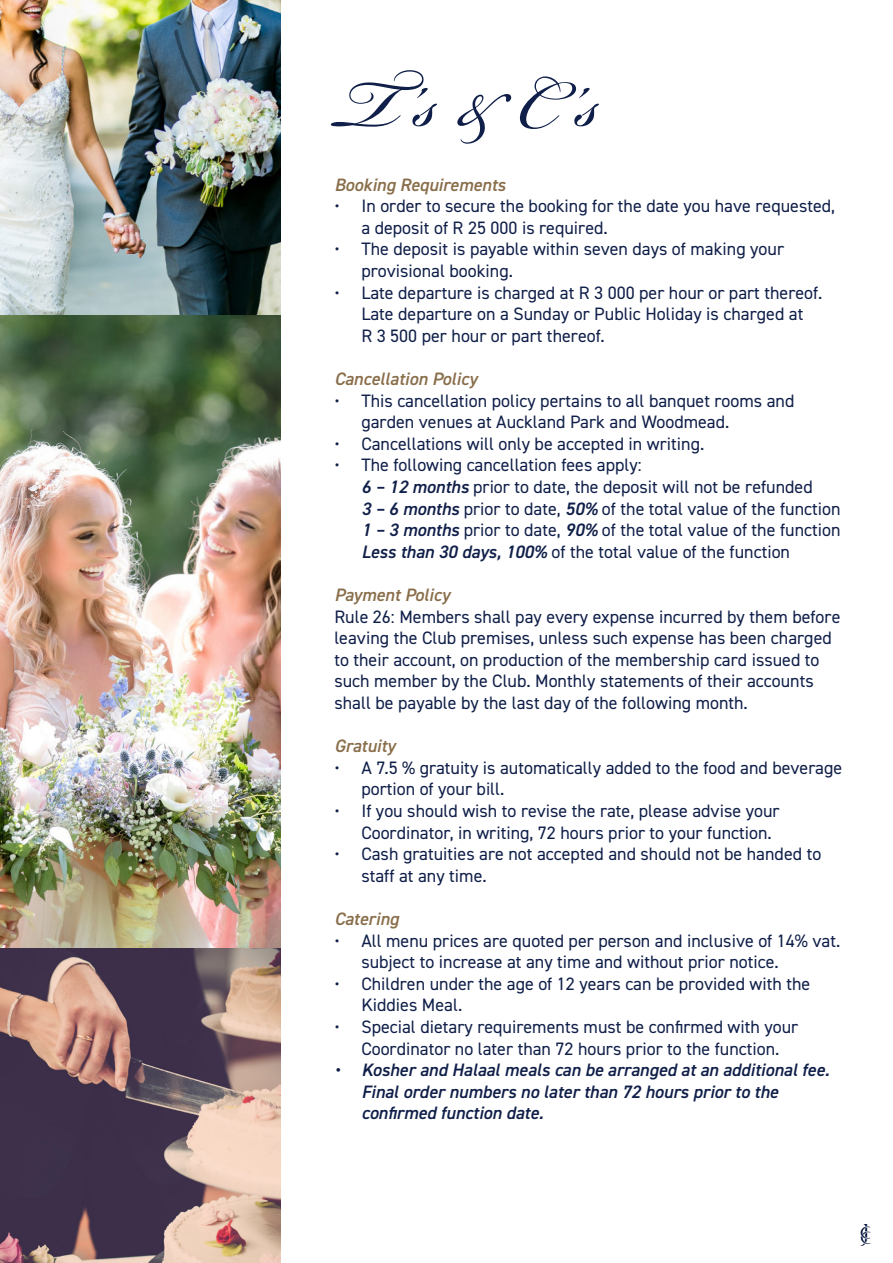
<style>
.page{position:relative;width:893px;height:1263px;background:#fff}
.page>*{position:absolute;margin:0;border:0;box-sizing:border-box;transform-origin:0 0}
.t1{font:105px "Bickham Script Pro 3";color:#101f49}
.t2{font:18px/21.6px "DIN2014";color:#101f49}
.t3{font:italic 600 18px/21.6px "DIN2014";color:#101f49}
.t4{font:italic 600 18px "DIN2014";color:#896e4b}
.s1{font-weight:600;font-style:italic}
</style>
<div class="page">
<img style="left:0;top:0;width:280px;height:1263px">
<img style="left:860px;top:1225px;width:11px;height:21px">
<p class="t1" style="left:334px;top:28px;width:267px">T’s &amp; C’s</p>
<p class="t4" style="left:334px;top:172px;width:173px">Booking Requirements</p>
<p class="t2" style="left:361px;top:195px;width:475px;text-indent:-27px">• In order to secure the booking for the date you have requested, a deposit of R 25 000 is required.</p>
<p class="t2" style="left:361px;top:238px;width:424px;text-indent:-27px">• The deposit is payable within seven days of making your provisional booking.</p>
<p class="t2" style="left:361px;top:281px;width:462px;text-indent:-27px">• Late departure is charged at R 3 000 per hour or part thereof.<br>Late departure on a Sunday or Public Holiday is charged at<br>R 3 500 per hour or part thereof.</p>
<p class="t4" style="left:334px;top:367px;width:144px">Cancellation Policy</p>
<p class="t2" style="left:361px;top:389px;width:435px;text-indent:-27px">• This cancellation policy pertains to all banquet rooms and garden venues at Auckland Park and Woodmead.</p>
<p class="t2" style="left:334px;top:432px;width:371px">• Cancellations will only be accepted in writing.</p>
<p class="t2" style="left:361px;top:454px;width:481px;text-indent:-27px">• The following cancellation fees apply:<br><span class="s1">6 – 12 months</span> prior to date, the deposit will not be refunded<br><span class="s1">3 – 6 months</span> prior to date, <span class="s1">50%</span> of the total value of the function <span class="s1">1 – 3 months</span> prior to date, <span class="s1">90%</span> of the total value of the function <span class="s1">Less than 30 days, 100%</span> of the total value of the function</p>
<p class="t4" style="left:334px;top:583px;width:117px">Payment Policy</p>
<p class="t2" style="left:334px;top:605px;width:508px">Rule 26: Members shall pay every expense incurred by them before leaving the Club premises, unless such expense has been charged to their account, on production of the membership card issued to such member by the Club. Monthly statements of their accounts shall be payable by the last day of the following month.</p>
<p class="t4" style="left:334px;top:734px;width:62px">Gratuity</p>
<p class="t2" style="left:361px;top:756px;width:482px;text-indent:-27px">• A 7.5 % gratuity is automatically added to the food and beverage portion of your bill.</p>
<p class="t2" style="left:361px;top:800px;width:420px;text-indent:-27px">• If you should wish to revise the rate, please advise your<br>Coordinator, in writing, 72 hours prior to your function.</p>
<p class="t2" style="left:361px;top:843px;width:461px;text-indent:-27px">• Cash gratuities are not accepted and should not be handed to staff at any time.</p>
<p class="t4" style="left:334px;top:907px;width:66px">Catering</p>
<p class="t2" style="left:361px;top:929px;width:480px;text-indent:-27px">• All menu prices are quoted per person and inclusive of 14% vat. subject to increase at any time and without prior notice.</p>
<p class="t2" style="left:361px;top:972px;width:450px;text-indent:-27px">• Children under the age of 12 years can be provided with the<br>Kiddies Meal.</p>
<p class="t2" style="left:334px;top:1016px;width:465px;text-align:center">• Special dietary requirements must be confirmed with your<br>Coordinator no later than 72 hours prior to the function.</p>
<p class="t3" style="left:361px;top:1059px;width:469px;text-indent:-27px">• Kosher and Halaal meals can be arranged at an additional fee.<br>Final order numbers no later than 72 hours prior to the confirmed function date.</p>
</div>
